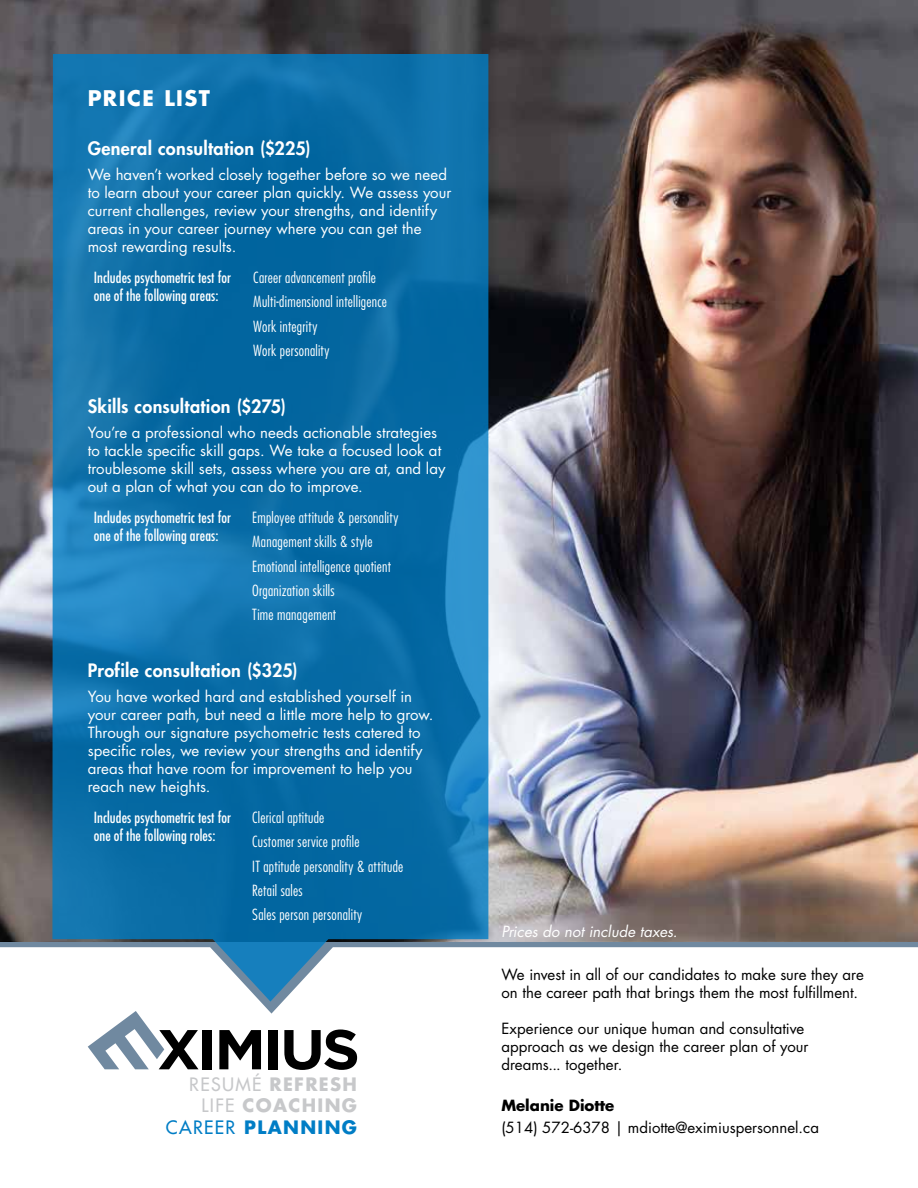
<style>
.page{position:relative;width:918px;height:1188px;background:#fff}
.page>*{position:absolute;margin:0;border:0;box-sizing:border-box;transform-origin:0 0}
.t1{font:700 21px "Futura Std";letter-spacing:.07em;color:#fff}
.t2{font:800 18px "Futura Std";letter-spacing:.015em;color:#fff}
.t3{font:700 18px/21.6px "Futura Std";letter-spacing:.075em;color:#c7c8ca;text-align:right}
.t4{font:15px/18px "Futura Std";color:#fff}
.t5{font:300 condensed 15px/24.3px "Futura Std";letter-spacing:.015em;color:#fff}
.t6{font:15px/18px "Futura Std";color:#000}
.t7{font:condensed 15px/18px "Futura Std";letter-spacing:.005em;color:#fff}
.t8{font:italic 15px "Futura Std";color:#fff}
.t9{font:700 15px "Futura Std";color:#000}
.s1{font-weight:500}
.s2{font-weight:500;color:#007dc5}
.s3{color:#007dc5}
</style>
<div class="page">
<img style="left:0;top:0;width:918px;height:941px">
<svg style="left:52px;top:54px;width:436px;height:948px;background:#1876ac"></svg>
<div style="left:203px;top:1030px;width:9px;height:39px;background:#000"></div>
<svg style="left:219px;top:1030px;width:42px;height:39px"></svg>
<div style="left:268px;top:1030px;width:10px;height:39px;background:#000"></div>
<svg style="left:284px;top:1030px;width:73px;height:40px"></svg>
<svg style="left:88px;top:1011px;width:111px;height:58px"></svg>
<h1 class="t1" style="left:88px;top:84px;width:124px">PRICE LIST</h1>
<p class="t2" style="left:88px;top:137px;width:224px">General consultation ($225)</p>
<p class="t4" style="left:88px;top:166px;width:365px">We haven’t worked closely together before so we need to learn about your career plan quickly. We assess your current challenges, review your strengths, and identify areas in your career journey where you can get the most rewarding results.</p>
<p class="t7" style="left:94px;top:268px;width:139px">Includes psychometric test for one of the following areas:</p>
<p class="t5" style="left:253px;top:265px;width:135px">Career advancement profile<br>Multi-dimensional intelligence<br>Work integrity<br>Work personality</p>
<p class="t2" style="left:88px;top:395px;width:200px">Skills consultation ($275)</p>
<p class="t4" style="left:88px;top:423px;width:359px">You’re a professional who needs actionable strategies to tackle specific skill gaps. We take a focused look at troublesome skill sets, assess where you are at, and lay out a plan of what you can do to improve.</p>
<p class="t7" style="left:94px;top:508px;width:139px">Includes psychometric test for one of the following areas:</p>
<p class="t5" style="left:252px;top:505px;width:148px">Employee attitude &amp; personality<br>Management skills &amp; style<br>Emotional intelligence quotient<br>Organization skills<br>Time management</p>
<p class="t2" style="left:88px;top:659px;width:211px">Profile consultation ($325)</p>
<p class="t4" style="left:88px;top:687px;width:347px">You have worked hard and established yourself in your career path, but need a little more help to grow.<br>Through our signature psychometric tests catered to specific roles, we review your strengths and identify areas that have room for improvement to help you reach new heights.</p>
<p class="t7" style="left:94px;top:808px;width:139px">Includes psychometric test for one of the following roles:</p>
<p class="t5" style="left:252px;top:805px;width:153px">Clerical aptitude<br>Customer service profile<br>IT aptitude personality &amp; attitude<br>Retail sales<br>Sales person personality</p>
<p class="t3" style="left:166px;top:1073px;width:193px"><span class="s1">RESUMÉ</span> REFRESH<br><span class="s1">LIFE</span> COACHING<br><span class="s2">CAREER</span> <span class="s3">PLANNING</span></p>
<p class="t8" style="left:501px;top:922px;width:178px">Prices do not include taxes.</p>
<p class="t6" style="left:501px;top:965px;width:364px">We invest in all of our candidates to make sure they are on the career path that brings them the most fulfillment.</p>
<p class="t6" style="left:501px;top:1019px;width:309px">Experience our unique human and consultative approach as we design the career plan of your dreams... together.</p>
<p class="t9" style="left:501px;top:1095px;width:115px">Melanie Diotte</p>
<p class="t6" style="left:501px;top:1119px;width:319px">(514) 572-6378 | mdiotte@eximiuspersonnel.ca</p>
</div>
